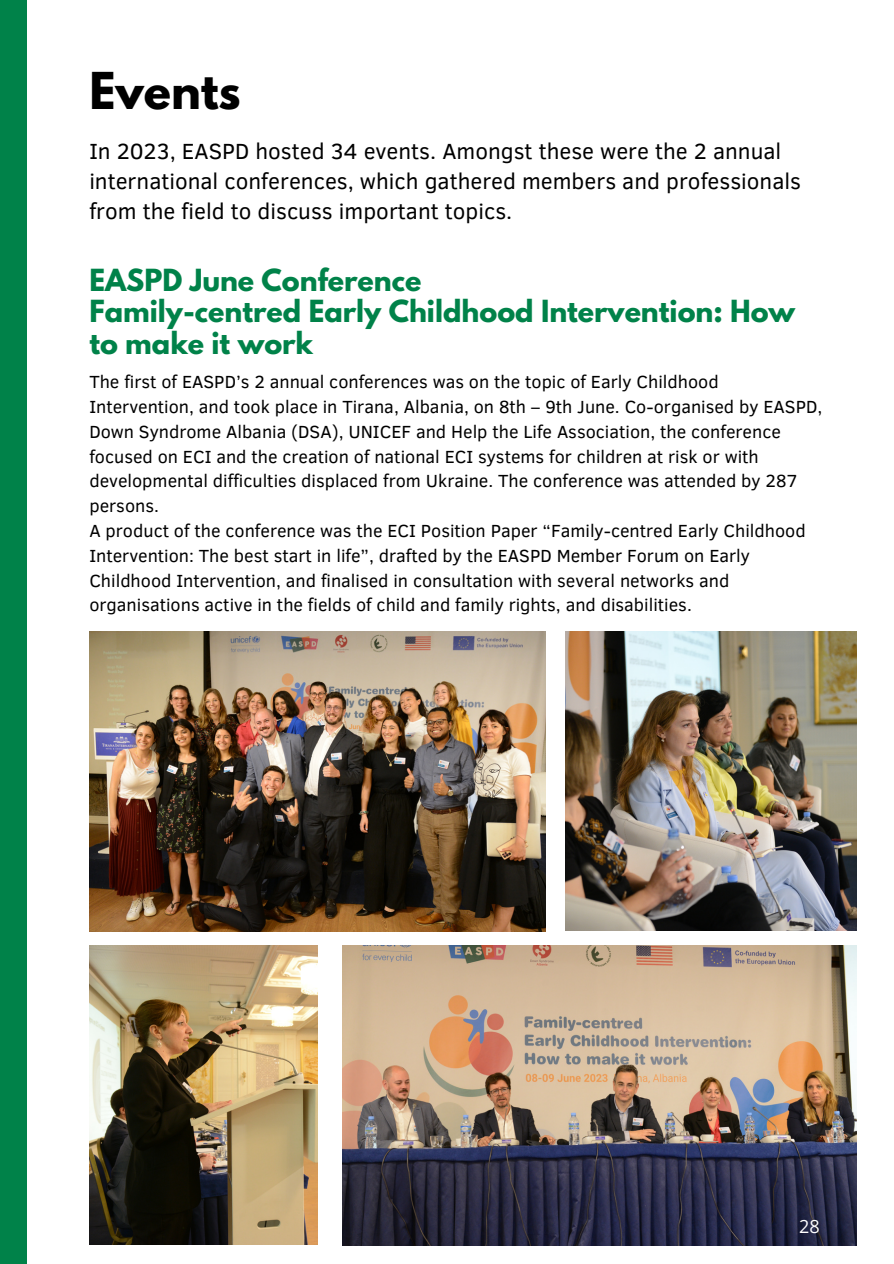
<style>
.page{position:relative;width:894px;height:1264px;background:#fff}
.page>*{position:absolute;margin:0;border:0;box-sizing:border-box;transform-origin:0 0}
.t1{font:700 45px "League Spartan";color:#000}
.t2{font:700 27px/31.5px "League Spartan";color:#008249}
.t3{font:22.5px/30.3px "Clear Sans";color:#000}
.t4{font:18px/24.8px "Clear Sans";color:#000}
.t5{font:18px "Open Sans";color:#fff}
</style>
<div class="page">
<div style="left:0;top:0;width:27px;height:1263px;background:#008249"></div>
<img style="left:89px;top:631px;width:456px;height:300px">
<img style="left:565px;top:631px;width:291px;height:299px">
<img style="left:343px;top:945px;width:513px;height:300px">
<img style="left:89px;top:945px;width:228px;height:299px">
<h1 class="t1" style="left:89px;top:69px;width:153px">Events</h1>
<p class="t3" style="left:89px;top:134px;width:713px">In 2023, EASPD hosted 34 events. Amongst these were the 2 annual international conferences, which gathered members and professionals from the field to discuss important topics.</p>
<h2 class="t2" style="left:89px;top:267px;width:707px">EASPD June Conference<br>Family-centred Early Childhood Intervention: How to make it work</h2>
<p class="t4" style="left:89px;top:369px;width:734px">The first of EASPD’s 2 annual conferences was on the topic of Early Childhood Intervention, and took place in Tirana, Albania, on 8th – 9th June. Co-organised by EASPD, Down Syndrome Albania (DSA), UNICEF and Help the Life Association, the conference focused on ECI and the creation of national ECI systems for children at risk or with developmental difficulties displaced from Ukraine. The conference was attended by 287 persons.<br>A product of the conference was the ECI Position Paper “Family-centred Early Childhood Intervention: The best start in life”, drafted by the EASPD Member Forum on Early Childhood Intervention, and finalised in consultation with several networks and organisations active in the fields of child and family rights, and disabilities.</p>
<p class="t5" style="left:799px;top:1213px;width:22px">28</p>
</div>
